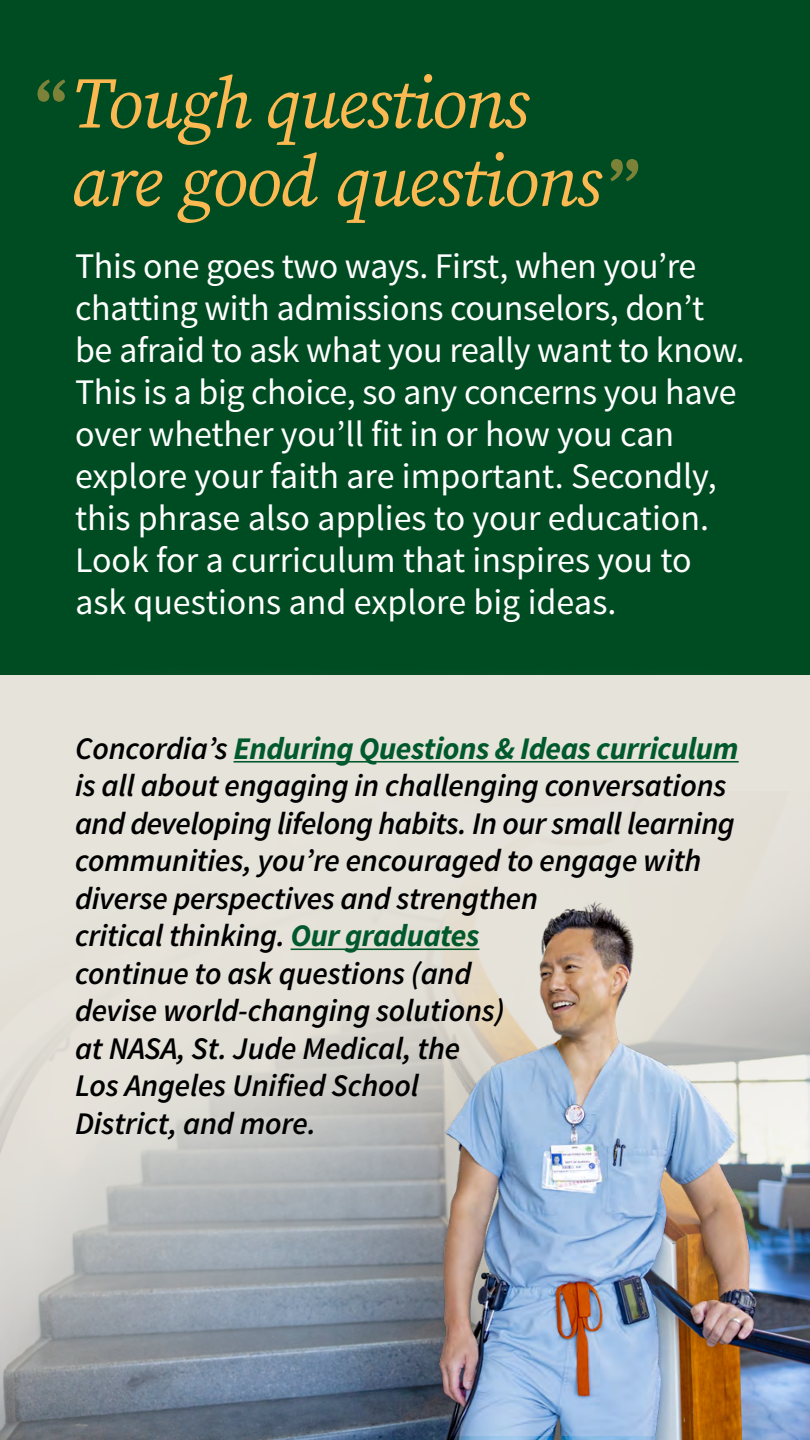
<style>
.page{position:relative;width:810px;height:1440px;background:#fff}
.page>*{position:absolute;margin:0;border:0;box-sizing:border-box;transform-origin:0 0}
.Titling{font:italic 72px/78px "Source Serif Pro";letter-spacing:-.025em;color:#fcb952}
.PSA{font:36px/42px "Source Sans Pro";letter-spacing:-.01em;color:#fff}
.School{font:italic 600 31.5px/37.5px "Source Sans Pro";letter-spacing:-.005em;color:#000}
.s1{font-weight:700;color:#00592c}
</style>
<div class="page">
<img style="left:0;top:1217px;width:810px;height:223px">
<div style="left:0;top:0;width:810px;height:675px;background:#004c22"></div>
<svg style="left:38px;top:79px;width:27px;height:23px"></svg>
<svg style="left:610px;top:159px;width:28px;height:22px"></svg>
<div style="left:0;top:656px;width:810px;height:561px;background:#e6e3db;opacity:.5"></div>
<hr style="left:234px;top:761px;width:505px;height:2px;background:#00592c">
<hr style="left:291px;top:948px;width:188px;height:2px;background:#00592c">
<img style="left:381px;top:873px;width:425px;height:563px">
<p class="Titling" style="left:71px;top:67px;width:532px">Tough questions are good questions</p>
<p class="PSA" style="left:75px;top:245px;width:671px">This one goes two ways. First, when you’re chatting with admissions counselors, don’t be afraid to ask what you really want to know.<br>This is a big choice, so any concerns you have over whether you’ll fit in or how you can explore your faith are important. Secondly, this phrase also applies to your education.<br>Look for a curriculum that inspires you to ask questions and explore big ideas.</p>
<p class="School" style="left:75px;top:729px;width:665px">Concordia’s <span class="s1">Enduring Questions &amp; Ideas curriculum </span>is all about engaging in challenging conversations and developing lifelong habits. In our small learning communities, you’re encouraged to engage with diverse perspectives and strengthen<br>critical thinking. <span class="s1">Our graduates<br></span>continue to ask questions (and<br>devise world-changing solutions)<br>at NASA, St. Jude Medical, the<br>Los Angeles Unified School<br>District, and more.</p>
</div>
